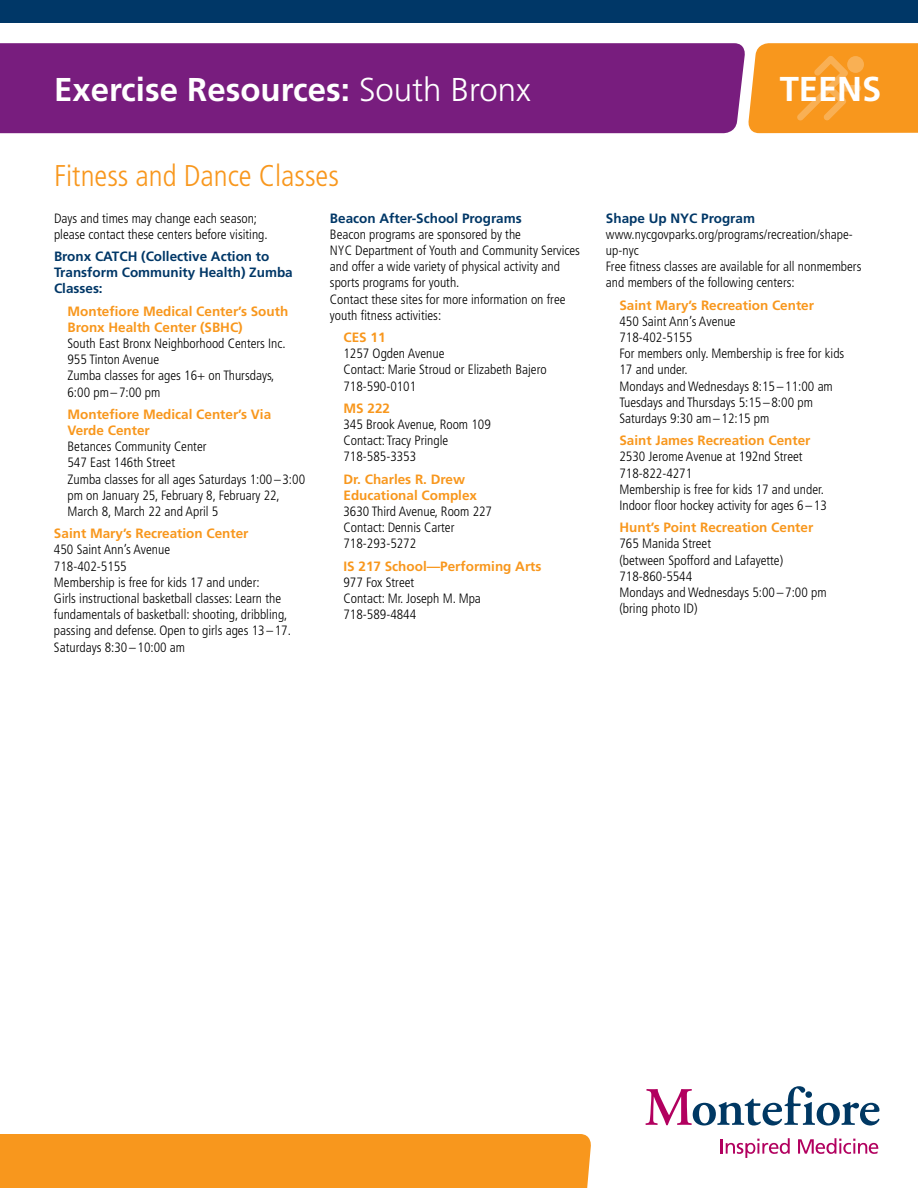
<style>
.page{position:relative;width:918px;height:1188px;background:#fff}
.page>*{position:absolute;margin:0;border:0;box-sizing:border-box;transform-origin:0 0}
.t1{font:700 34.5px "Frutiger LT Std";color:#fff}
.t2{font:700 33px "Frutiger LT Std";color:#fff}
.t3{font:300 condensed 30px "Frutiger LT Std";color:#f8971d}
.t4{font:300 condensed 13.5px/16.2px "Frutiger LT Std";color:#000}
.t5{font:700 13.5px/16.2px "Frutiger LT Std";color:#f8971d}
.t6{font:700 13.5px/16.2px "Frutiger LT Std";color:#003767}
.s1{font-weight:300}
</style>
<div class="page">
<div style="left:0;top:0;width:918px;height:22px;background:#003767"></div>
<svg style="left:721px;top:1138px;width:69px;height:20px"></svg>
<svg style="left:798px;top:1138px;width:80px;height:16px"></svg>
<svg style="left:646px;top:1086px;width:234px;height:40px"></svg>
<div style="left:0;top:43px;width:745px;height:90px;background:#781d7e"></div>
<div style="left:0;top:1134px;width:591px;height:54px;background:#f8971d"></div>
<svg style="left:748px;top:43px;width:170px;height:90px;background:#f89c28"></svg>
<h2 class="t2" style="left:54px;top:70px;width:478px">Exercise Resources: <span class="s1">South Bronx</span></h2>
<h3 class="t3" style="left:54px;top:158px;width:286px">Fitness and Dance Classes</h3>
<p class="t4" style="left:54px;top:210px;width:215px">Days and times may change each season; please contact these centers before visiting.</p>
<p class="t6" style="left:54px;top:248px;width:240px">Bronx CATCH (Collective Action to<br>Transform Community Health) Zumba<br>Classes:</p>
<p class="t5" style="left:68px;top:303px;width:222px">Montefiore Medical Center’s South<br>Bronx Health Center (SBHC)</p>
<p class="t4" style="left:68px;top:336px;width:220px">South East Bronx Neighborhood Centers Inc.<br>955 Tinton Avenue<br>Zumba classes for ages 16+ on Thursdays,<br>6:00 pm–7:00 pm</p>
<p class="t5" style="left:68px;top:406px;width:205px">Montefiore Medical Center’s Via<br>Verde Center</p>
<p class="t4" style="left:67px;top:439px;width:239px">Betances Community Center<br>547 East 146th Street<br>Zumba classes for all ages Saturdays 1:00 –3:00 pm on January 25, February 8, February 22,<br>March 8, March 22 and April 5</p>
<p class="t5" style="left:54px;top:526px;width:196px">Saint Mary’s Recreation Center</p>
<p class="t4" style="left:54px;top:542px;width:239px">450 Saint Ann’s Avenue<br>718-402-5155<br>Membership is free for kids 17 and under:<br>Girls instructional basketball classes: Learn the fundamentals of basketball: shooting, dribbling, passing and defense. Open to girls ages 13 –17.<br>Saturdays 8:30–10:00 am</p>
<p class="t6" style="left:330px;top:210px;width:193px">Beacon After-School Programs</p>
<p class="t4" style="left:330px;top:226px;width:252px">Beacon programs are sponsored by the<br>NYC Department of Youth and Community Services and offer a wide variety of physical activity and sports programs for youth.<br>Contact these sites for more information on free youth fitness activities:</p>
<p class="t5" style="left:343px;top:329px;width:44px">CES 11</p>
<p class="t4" style="left:343px;top:346px;width:205px">1257 Ogden Avenue<br>Contact: Marie Stroud or Elizabeth Bajero<br>718-590-0101</p>
<p class="t5" style="left:343px;top:400px;width:48px">MS 222</p>
<p class="t4" style="left:343px;top:416px;width:149px">345 Brook Avenue, Room 109<br>Contact: Tracy Pringle<br>718-585-3353</p>
<p class="t5" style="left:343px;top:471px;width:135px">Dr. Charles R. Drew<br>Educational Complex</p>
<p class="t4" style="left:343px;top:503px;width:150px">3630 Third Avenue, Room 227<br>Contact: Dennis Carter<br>718-293-5272</p>
<p class="t5" style="left:343px;top:558px;width:200px">IS 217 School—Performing Arts</p>
<p class="t4" style="left:343px;top:574px;width:139px">977 Fox Street<br>Contact: Mr. Joseph M. Mpa<br>718-589-4844</p>
<h1 class="t1" style="left:780px;top:69px;width:103px">TEENS</h1>
<p class="t6" style="left:606px;top:210px;width:151px">Shape Up NYC Program</p>
<p class="t4" style="left:606px;top:226px;width:257px">www.nycgovparks.org/programs/recreation/shape&shy;up-nyc<br>Free fitness classes are available for all nonmembers and members of the following centers:</p>
<p class="t5" style="left:619px;top:297px;width:196px">Saint Mary’s Recreation Center</p>
<p class="t4" style="left:619px;top:313px;width:226px">450 Saint Ann’s Avenue<br>718-402-5155<br>For members only. Membership is free for kids<br>17 and under.<br>Mondays and Wednesdays 8:15 – 11:00 am<br>Tuesdays and Thursdays 5:15 – 8:00 pm<br>Saturdays 9:30 am–12:15 pm</p>
<p class="t5" style="left:619px;top:433px;width:193px">Saint James Recreation Center</p>
<p class="t4" style="left:619px;top:449px;width:209px">2530 Jerome Avenue at 192nd Street<br>718-822-4271<br>Membership is free for kids 17 and under.<br>Indoor floor hockey activity for ages 6 –13</p>
<p class="t5" style="left:619px;top:520px;width:195px">Hunt’s Point Recreation Center</p>
<p class="t4" style="left:619px;top:536px;width:209px">765 Manida Street<br>(between Spofford and Lafayette)<br>718-860-5544<br>Mondays and Wednesdays 5:00 – 7:00 pm (bring photo ID)</p>
</div>
